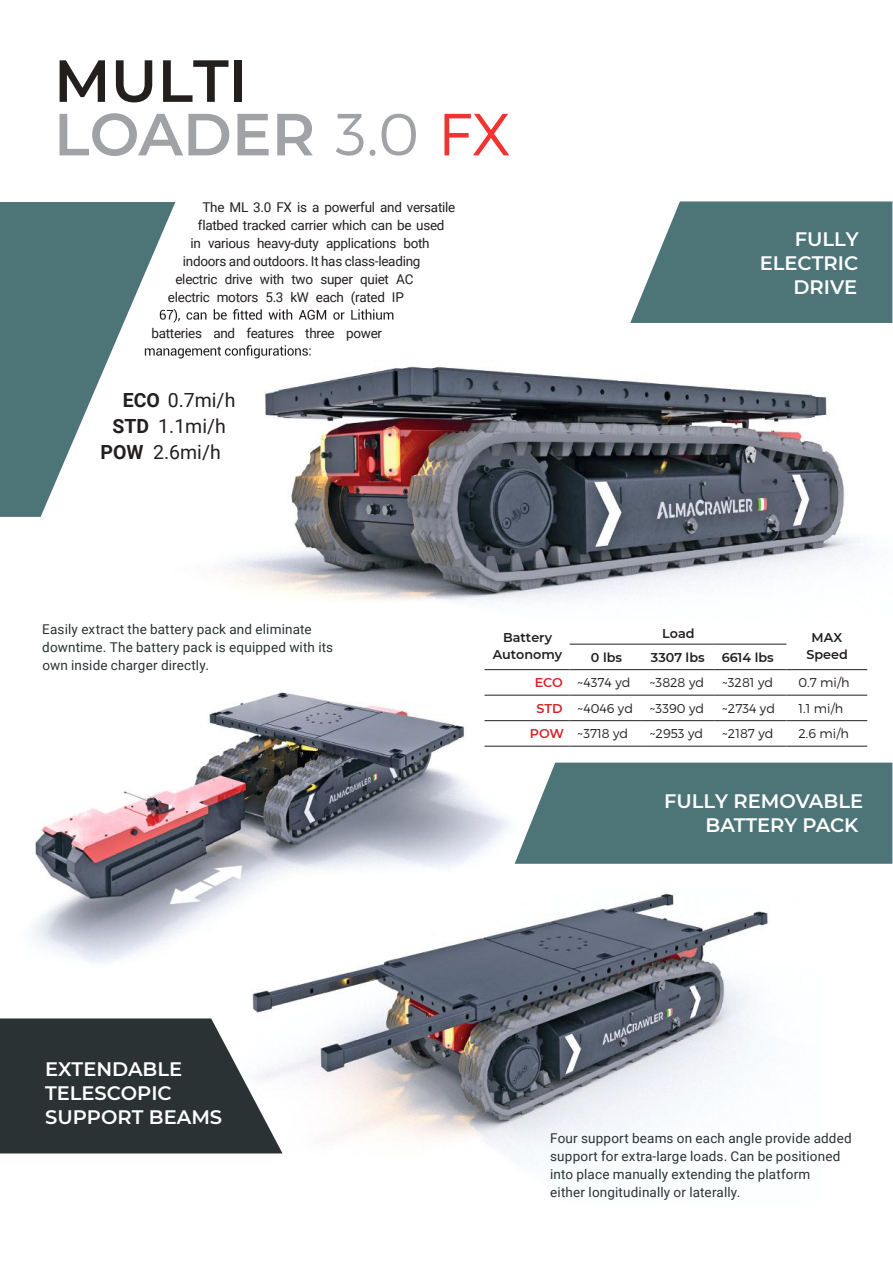
<style>
.page{position:relative;width:893px;height:1263px;background:#fff}
.page>*{position:absolute;margin:0;border:0;box-sizing:border-box;transform-origin:0 0}
.t1{font:600 59.4px/53.6px "Montserrat";color:#a0a2a6}
.t2{font:600 19.5px/24px "Montserrat";color:#fff;text-align:right}
.t3{font:19.5px "Roboto";color:#241f1f}
.t4{font:13.5px/18px "Roboto";letter-spacing:.01em;color:#2b3233}
.t5{font:13.5px "Roboto";letter-spacing:-.02em;color:#241f1f}
.t6{font:300 12.75px "Montserrat";color:#241f1f}
.t7{font:600 12.75px/16.5px "Montserrat";color:#241f1f;text-align:center}
.s1{color:#241f1f}
.s2{font-weight:300}
.s3{font-weight:300;color:#f13431}
.s4{font-weight:700}
.s5{font-weight:600;color:#d42429}
</style>
<div class="page">
<img style="left:878px;top:762px;width:15px;height:102px">
<img style="left:32px;top:669px;width:519px;height:294px">
<img style="left:179px;top:303px;width:714px;height:300px">
<img style="left:211px;top:891px;width:557px;height:271px">
<div style="left:515px;top:763px;width:377px;height:101px;background:#4d7578"></div>
<svg style="left:630px;top:201px;width:262px;height:122px;background:#5e8285"></svg>
<svg style="left:0;top:1018px;width:283px;height:135px;background:#464c4d"></svg>
<svg style="left:0;top:202px;width:175px;height:315px;fill:#4d7578"></svg>
<svg style="left:160px;top:309px;width:233px;height:14px"></svg>
<svg style="left:145px;top:345px;width:166px;height:13px"></svg>
<hr style="left:570px;top:644px;width:72px;height:1px;background:#241f1f">
<hr style="left:642px;top:644px;width:72px;height:1px;background:#241f1f">
<hr style="left:714px;top:644px;width:72px;height:1px;background:#241f1f">
<hr style="left:485px;top:669px;width:85px;height:1px;background:#241f1f">
<hr style="left:570px;top:669px;width:72px;height:1px;background:#241f1f">
<hr style="left:642px;top:669px;width:72px;height:1px;background:#241f1f">
<hr style="left:714px;top:669px;width:72px;height:1px;background:#241f1f">
<hr style="left:786px;top:669px;width:81px;height:1px;background:#241f1f">
<hr style="left:485px;top:695px;width:85px;height:1px;background:#241f1f">
<hr style="left:570px;top:695px;width:72px;height:1px;background:#241f1f">
<hr style="left:642px;top:695px;width:72px;height:1px;background:#241f1f">
<hr style="left:714px;top:695px;width:72px;height:1px;background:#241f1f">
<hr style="left:786px;top:695px;width:81px;height:1px;background:#241f1f">
<hr style="left:485px;top:720px;width:85px;height:1px;background:#241f1f">
<hr style="left:570px;top:720px;width:72px;height:1px;background:#241f1f">
<hr style="left:642px;top:720px;width:72px;height:1px;background:#241f1f">
<hr style="left:714px;top:720px;width:72px;height:1px;background:#241f1f">
<hr style="left:786px;top:720px;width:81px;height:1px;background:#241f1f">
<hr style="left:485px;top:746px;width:85px;height:1px;background:#241f1f">
<hr style="left:570px;top:746px;width:72px;height:1px;background:#241f1f">
<hr style="left:642px;top:746px;width:72px;height:1px;background:#241f1f">
<hr style="left:714px;top:746px;width:72px;height:1px;background:#241f1f">
<hr style="left:786px;top:746px;width:81px;height:1px;background:#241f1f">
<h1 class="t1" style="left:54px;top:51px;width:459px"><span class="s1">MULTI<br></span>LOADER <span class="s2">3.0</span> <span class="s3">FX</span></h1>
<p class="t5" style="left:202px;top:197px;width:254px">The ML 3.0 FX is a powerful and versatile</p>
<p class="t5" style="left:198px;top:215px;width:248px">flatbed tracked carrier which can be used</p>
<p class="t5" style="left:190px;top:233px;width:241px">in various heavy-duty applications both</p>
<p class="t5" style="left:183px;top:251px;width:239px">indoors and outdoors. It has class-leading</p>
<p class="t5" style="left:175px;top:269px;width:240px">electric drive with two super quiet AC</p>
<p class="t5" style="left:168px;top:287px;width:237px">electric motors 5.3 kW each (rated IP</p>
<p class="t5" style="left:151px;top:323px;width:232px">batteries and features three power</p>
<h2 class="t3" style="left:123px;top:386px;width:114px"><span class="s4">ECO</span> 0.7mi/h</h2>
<h2 class="t3" style="left:112px;top:412px;width:115px"><span class="s4">STD</span> 1.1mi/h</h2>
<h2 class="t3" style="left:100px;top:438px;width:122px"><span class="s4">POW</span> 2.6mi/h</h2>
<h2 class="t2" style="left:760px;top:226px;width:100px">FULLY<br>ELECTRIC<br>DRIVE</h2>
<p class="t4" style="left:42px;top:619px;width:292px">Easily extract the battery pack and eliminate downtime. The battery pack is equipped with its own inside charger directly.</p>
<h2 class="t2" style="left:45px;top:1056px;width:179px;text-align:left">EXTENDABLE<br>TELESCOPIC<br>SUPPORT BEAMS</h2>
<p class="t7" style="left:662px;top:624px;width:34px">Load</p>
<p class="t7" style="left:812px;top:629px;width:32px">MAX</p>
<p class="t7" style="left:493px;top:629px;width:71px">Battery<br>Autonomy</p>
<p class="t7" style="left:591px;top:648px;width:33px">0 lbs</p>
<p class="t7" style="left:651px;top:648px;width:55px">3307 lbs</p>
<p class="t7" style="left:722px;top:648px;width:54px">6614 lbs</p>
<p class="t7" style="left:806px;top:645px;width:43px">Speed</p>
<p class="t6" style="left:535px;top:675px;width:97px"><span class="s5">ECO</span> ~4374 yd</p>
<p class="t6" style="left:649px;top:675px;width:56px">~3828 yd</p>
<p class="t6" style="left:722px;top:675px;width:53px">~3281 yd</p>
<p class="t6" style="left:798px;top:675px;width:53px">0.7 mi/h</p>
<p class="t6" style="left:536px;top:700px;width:98px"><span class="s5">STD</span> ~4046 yd</p>
<p class="t6" style="left:649px;top:700px;width:56px">~3390 yd</p>
<p class="t6" style="left:722px;top:700px;width:55px">~2734 yd</p>
<p class="t6" style="left:798px;top:700px;width:46px">1.1 mi/h</p>
<p class="t6" style="left:530px;top:726px;width:100px"><span class="s5">POW</span> ~3718 yd</p>
<p class="t6" style="left:649px;top:726px;width:55px">~2953 yd</p>
<p class="t6" style="left:722px;top:726px;width:53px">~2187 yd</p>
<p class="t6" style="left:798px;top:726px;width:52px">2.6 mi/h</p>
<h2 class="t2" style="left:664px;top:788px;width:200px">FULLY REMOVABLE<br>BATTERY PACK</h2>
<p class="t4" style="left:550px;top:1129px;width:303px">Four support beams on each angle provide added support for extra-large loads. Can be positioned into place manually extending the platform<br>either longitudinally or laterally.</p>
</div>
